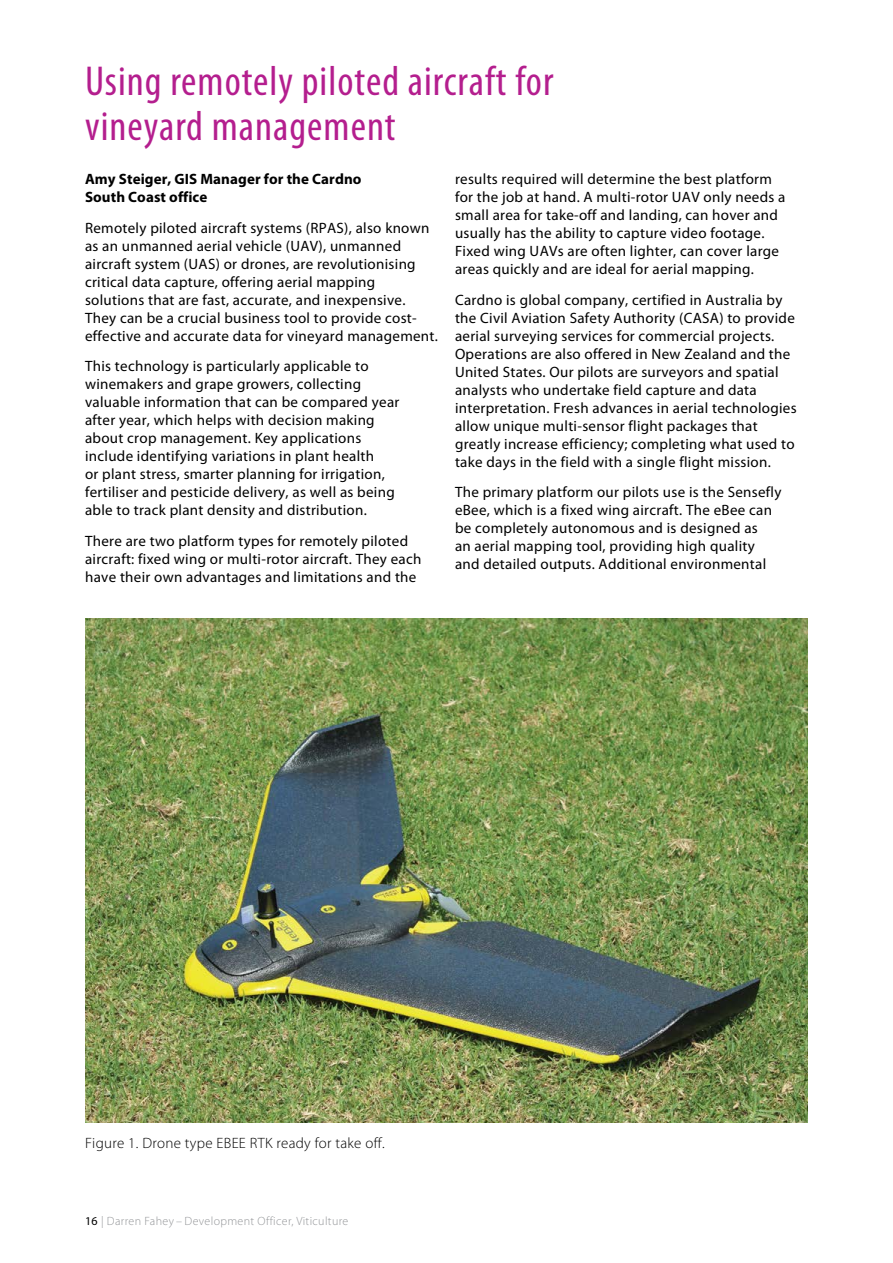
<style>
.page{position:relative;width:893px;height:1263px;background:#fff}
.page>*{position:absolute;margin:0;border:0;box-sizing:border-box;transform-origin:0 0}
.H1a{font:condensed 42px/45px "Myriad Pro";letter-spacing:.025em;color:#b41e8e}
.text{font:15px/18px "Myriad Pro";letter-spacing:.02em;color:#000}
.text-2{font:700 15px/18px "Myriad Pro";letter-spacing:.005em;color:#000}
.t1{font:300 15px "Myriad Pro";letter-spacing:.02em;color:#000}
.t2{font:300 12px "Myriad Pro";letter-spacing:.03em;color:#939598}
.s1{font-weight:400;color:#000}
</style>
<div class="page">
<img style="left:85px;top:619px;width:723px;height:503px">
<h1 class="H1a" style="left:85px;top:60px;width:470px">Using remotely piloted aircraft for vineyard management</h1>
<p class="text-2" style="left:85px;top:170px;width:278px">Amy Steiger, GIS Manager for the Cardno<br>South Coast office</p>
<p class="text" style="left:85px;top:219px;width:354px">Remotely piloted aircraft systems (RPAS), also known as an unmanned aerial vehicle (UAV), unmanned aircraft system (UAS) or drones, are revolutionising critical data capture, offering aerial mapping solutions that are fast, accurate, and inexpensive.<br>They can be a crucial business tool to provide cost&shy;effective and accurate data for vineyard management.</p>
<p class="text" style="left:85px;top:358px;width:316px">This technology is particularly applicable to winemakers and grape growers, collecting valuable information that can be compared year after year, which helps with decision making about crop management. Key applications include identifying variations in plant health<br>or plant stress, smarter planning for irrigation, fertiliser and pesticide delivery, as well as being able to track plant density and distribution.</p>
<p class="text" style="left:85px;top:532px;width:338px">There are two platform types for remotely piloted aircraft: fixed wing or multi-rotor aircraft. They each have their own advantages and limitations and the</p>
<p class="text" style="left:455px;top:170px;width:332px">results required will determine the best platform for the job at hand. A multi-rotor UAV only needs a small area for take-off and landing, can hover and usually has the ability to capture video footage.<br>Fixed wing UAVs are often lighter, can cover large areas quickly and are ideal for aerial mapping.</p>
<p class="text" style="left:455px;top:291px;width:343px">Cardno is global company, certified in Australia by the Civil Aviation Safety Authority (CASA) to provide aerial surveying services for commercial projects.<br>Operations are also offered in New Zealand and the United States. Our pilots are surveyors and spatial analysts who undertake field capture and data interpretation. Fresh advances in aerial technologies allow unique multi-sensor flight packages that greatly increase efficiency; completing what used to take days in the field with a single flight mission.</p>
<p class="text" style="left:455px;top:484px;width:328px">The primary platform our pilots use is the Sensefly eBee, which is a fixed wing aircraft. The eBee can be completely autonomous and is designed as<br>an aerial mapping tool, providing high quality and detailed outputs. Additional environmental</p>
<p class="t1" style="left:85px;top:1135px;width:301px">Figure 1. Drone type EBEE RTK ready for take off.</p>
<p class="t2" style="left:85px;top:1215px;width:265px"><span class="s1">16</span> | Darren Fahey – Development Officer, Viticulture</p>
</div>
